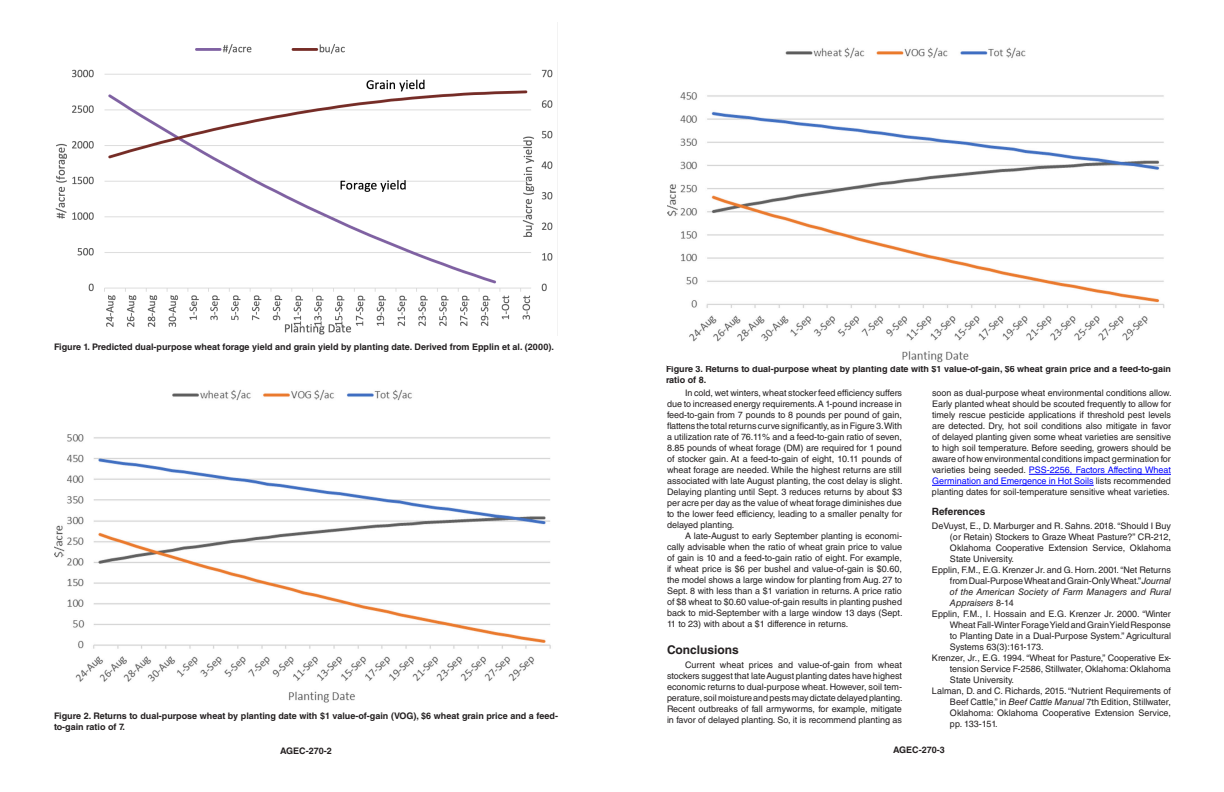
<style>
.page{position:relative;width:1224px;height:792px;background:#fff}
.page>*{position:absolute;margin:0;border:0;box-sizing:border-box;transform-origin:0 0}
.Subhead_1{font:700 12px "Helvetica LT Std";color:#231f20}
.Subhead_2{font:700 10px "Helvetica LT Std";color:#231f20}
.Body_Text{font:9px/11px "Helvetica LT Std";color:#231f20;text-align:justify}
.Numbered_Text{font:9px/11px "Helvetica LT Std";color:#231f20;text-align:justify}
.Body_Text-2{font:700 9px/11px "Helvetica LT Std";color:#231f20}
.s1{color:#00f}
.s2{font-style:italic}
</style>
<div class="page">
<img style="left:55px;top:23px;width:503px;height:312px">
<hr style="left:1029px;top:474px;width:142px;height:1px;background:#00f">
<hr style="left:932px;top:485px;width:162px;height:1px;background:#00f">
<img style="left:54px;top:389px;width:497px;height:314px">
<img style="left:667px;top:47px;width:498px;height:316px">
<p class="Body_Text-2" style="left:54px;top:342px;width:501px">Figure 1. Predicted dual-purpose wheat forage yield and grain yield by planting date. Derived from Epplin et al. (2000).</p>
<p class="Body_Text-2" style="left:54px;top:710px;width:505px">Figure 2. Returns to dual-purpose wheat by planting date with $1 value-of-gain (VOG), $6 wheat grain price and a feed&shy;to-gain ratio of 7.</p>
<p class="Body_Text-2" style="left:666px;top:364px;width:507px">Figure 3. Returns to dual-purpose wheat by planting date with $1 value-of-gain, $6 wheat grain price and a feed-to-gain ratio of 8.</p>
<p class="Body_Text" style="left:667px;top:388px;width:237px;text-indent:18px">In cold, wet winters, wheat stocker feed efficiency suffers due to increased energy requirements. A 1-pound increase in feed-to-gain from 7 pounds to 8 pounds per pound of gain, flattens the total returns curve significantly, as in Figure 3. With a utilization rate of 76.11% and a feed-to-gain ratio of seven, 8.85 pounds of wheat forage (DM) are required for 1 pound of stocker gain. At a feed-to-gain of eight, 10.11 pounds of wheat forage are needed. While the highest returns are still associated with late August planting, the cost delay is slight.<br>Delaying planting until Sept. 3 reduces returns by about $3 per acre per day as the value of wheat forage diminishes due to the lower feed efficiency, leading to a smaller penalty for delayed planting.</p>
<p class="Body_Text" style="left:667px;top:531px;width:237px;text-indent:18px">A late-August to early September planting is economi&shy;cally advisable when the ratio of wheat grain price to value of gain is 10 and a feed-to-gain ratio of eight. For example, if wheat price is $6 per bushel and value-of-gain is $0.60, the model shows a large window for planting from Aug. 27 to Sept. 8 with less than a $1 variation in returns. A price ratio of $8 wheat to $0.60 value-of-gain results in planting pushed back to mid-September with a large window 13 days (Sept.<br>11 to 23) with about a $1 difference in returns.</p>
<p class="Subhead_1" style="left:667px;top:643px;width:73px">Conclusions</p>
<p class="Body_Text" style="left:667px;top:659px;width:237px;text-indent:18px">Current wheat prices and value-of-gain from wheat stockers suggest that late August planting dates have highest economic returns to dual-purpose wheat. However, soil tem&shy;perature, soil moisture and pests may dictate delayed planting.<br>Recent outbreaks of fall armyworms, for example, mitigate in favor of delayed planting. So, it is recommend planting as</p>
<p class="Body_Text" style="left:932px;top:388px;width:241px">soon as dual-purpose wheat environmental conditions allow.<br>Early planted wheat should be scouted frequently to allow for timely rescue pesticide applications if threshold pest levels are detected. Dry, hot soil conditions also mitigate in favor of delayed planting given some wheat varieties are sensitive to high soil temperature. Before seeding, growers should be aware of how environmental conditions impact germination for varieties being seeded. <span class="s1">PSS-2256, Factors Affecting Wheat Germination and Emergence in Hot Soils</span> lists recommended planting dates for soil-temperature sensitive wheat varieties.</p>
<p class="Subhead_2" style="left:932px;top:506px;width:55px">References</p>
<p class="Numbered_Text" style="left:950px;top:520px;width:223px;text-indent:-18px">DeVuyst, E., D. Marburger and R. Sahns. 2018. “Should I Buy (or Retain) Stockers to Graze Wheat Pasture?” CR-212, Oklahoma Cooperative Extension Service, Oklahoma State University.</p>
<p class="Numbered_Text" style="left:950px;top:564px;width:223px;text-indent:-18px">Epplin, F.M., E.G. Krenzer Jr. and G. Horn. 2001. “Net Returns from Dual-Purpose Wheat and Grain-Only Wheat.” <span class="s2">Journal of the American Society of Farm Managers and Rural Appraisers</span> 8-14</p>
<p class="Numbered_Text" style="left:950px;top:608px;width:223px;text-indent:-18px">Epplin, F.M., I. Hossain and E.G. Krenzer Jr. 2000. “Winter Wheat Fall-Winter Forage Yield and Grain Yield Response to Planting Date in a Dual-Purpose System.” Agricultural Systems 63(3):161-173.</p>
<p class="Numbered_Text" style="left:950px;top:652px;width:222px;text-indent:-18px">Krenzer, Jr., E.G. 1994. “Wheat for Pasture,” Cooperative Ex&shy;tension Service F-2586, Stillwater, Oklahoma: Oklahoma State University.</p>
<p class="Numbered_Text" style="left:950px;top:685px;width:223px;text-indent:-18px">Lalman, D. and C. Richards, 2015. “Nutrient Requirements of Beef Cattle,” in <span class="s2">Beef Cattle Manual</span> 7th Edition, Stillwater, Oklahoma: Oklahoma Cooperative Extension Service, pp. 133-151.</p>
<p class="Body_Text-2" style="left:280px;top:745px;width:53px">AGEC-270-2</p>
<p class="Body_Text-2" style="left:893px;top:745px;width:53px">AGEC-270-3</p>
</div>
